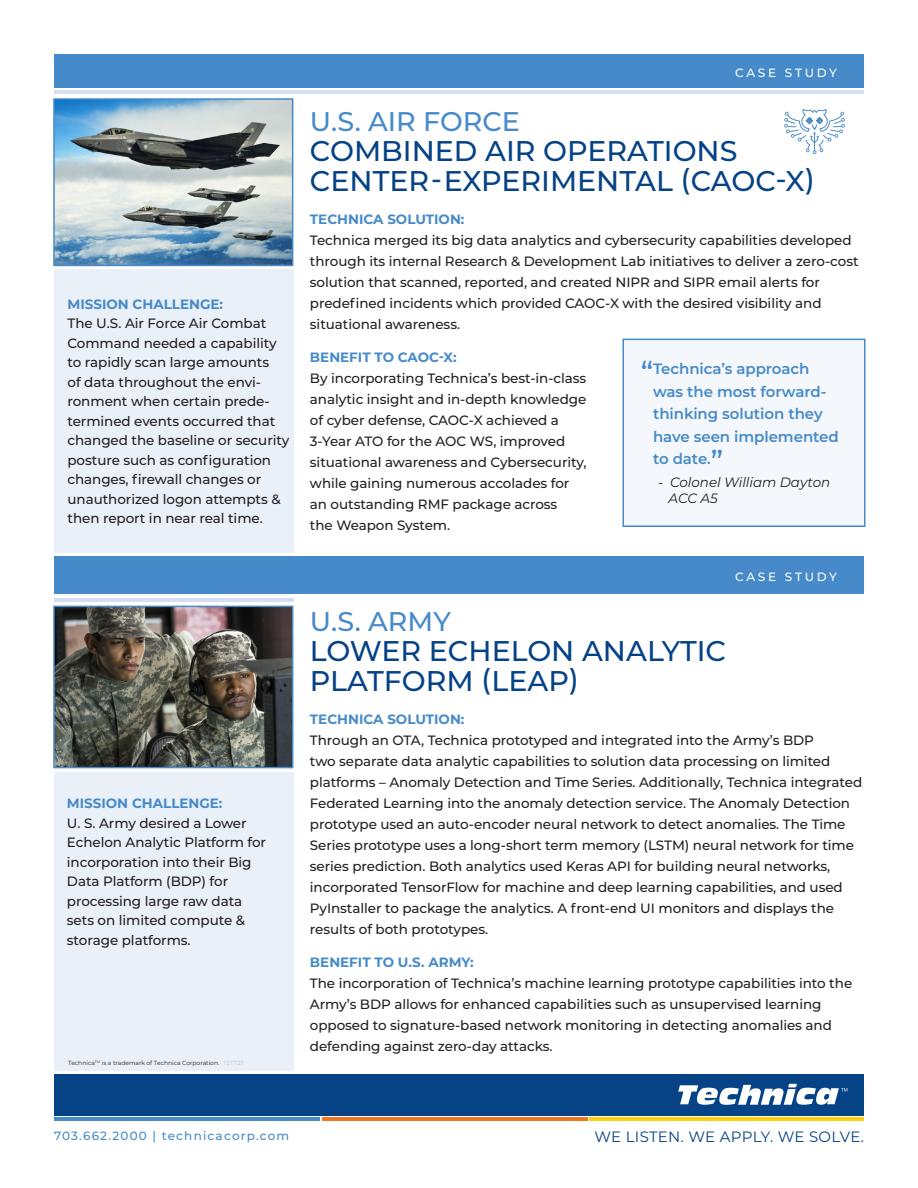
<style>
.page{position:relative;width:918px;height:1188px;background:#fff}
.page>*{position:absolute;margin:0;border:0;box-sizing:border-box;transform-origin:0 0}
.CS_-_Title{font:500 28.5px/30px "Montserrat";color:#054286}
.CS_-_Title-2{font:500 27px "Montserrat";color:#468ac9}
.MA_-_Body_Text{font:600 15px/22.5px "Montserrat";letter-spacing:-.005em;color:#468ac9}
.t1{font:15px "Montserrat";letter-spacing:.01em;color:#054286}
.MA_-_Body_Text-2{font:500 13.5px/21px "Montserrat";letter-spacing:-.005em;color:#231f20}
.MA_-_Headers{font:700 13.5px "Montserrat";color:#468ac9}
.MA_-_Body_Text-3{font:italic 13.5px/16.5px "Montserrat";letter-spacing:-.005em;color:#231f20}
.t2{font:500 12px "Montserrat";letter-spacing:.1em;color:#468ac9}
.MA_-_Mission_Abstrac{font:500 12px "Montserrat";letter-spacing:.22em;color:#fff}
.t3{font:6px "Montserrat";color:#231f20}
.s1{color:#bbbcbf}
.s2{font-weight:500;font-size:30px}
</style>
<div class="page">
<hr style="left:54px;top:1118px;width:265px;height:3px;background:#468ac9">
<hr style="left:322px;top:1118px;width:265px;height:3px;background:#f07622">
<hr style="left:590px;top:1118px;width:274px;height:3px;background:#fdd007">
<div style="left:54px;top:1074px;width:810px;height:41px;background:#054286"></div>
<div style="left:54px;top:772px;width:240px;height:298px;background:#eaf0f8"></div>
<div style="left:54px;top:269px;width:240px;height:284px;background:#eaf0f8"></div>
<div style="left:622px;top:339px;width:244px;height:188px;background:#f4f7fb;border:2px solid #468ac9"></div>
<img style="left:56px;top:101px;width:234px;height:162px">
<div style="left:53px;top:98px;width:240px;height:168px;border:2px solid #468ac9"></div>
<div style="left:54px;top:556px;width:810px;height:38px;background:#468ac9"></div>
<img style="left:56px;top:609px;width:234px;height:156px">
<div style="left:53px;top:606px;width:240px;height:162px;border:2px solid #468ac9"></div>
<hr style="left:54px;top:599px;width:240px;height:3px;background:#d4dff1">
<hr style="left:54px;top:91px;width:810px;height:3px;background:#d4dff1">
<div style="left:54px;top:54px;width:810px;height:34px;background:#468ac9"></div>
<svg style="left:784px;top:109px;width:61px;height:45px"></svg>
<p class="MA_-_Headers" style="left:68px;top:294px;width:157px">MISSION CHALLENGE:</p>
<p class="MA_-_Body_Text-2" style="left:68px;top:313px;width:223px;line-height:19.5px">The U.S. Air Force Air Combat<br>Command needed a capability to rapidly scan large amounts<br>of data throughout the envi&shy;ronment when certain prede&shy;termined events occurred that changed the baseline or security posture such as configuration changes, firewall changes or unauthorized logon attempts &amp; then report in near real time.</p>
<p class="MA_-_Headers" style="left:67px;top:794px;width:157px">MISSION CHALLENGE:</p>
<p class="MA_-_Body_Text-2" style="left:67px;top:813px;width:201px;line-height:19.5px">U. S. Army desired a Lower<br>Echelon Analytic Platform for incorporation into their Big<br>Data Platform (BDP) for processing large raw data sets on limited compute &amp; storage platforms.</p>
<p class="t3" style="left:68px;top:1059px;width:177px">Technica<sup>TM</sup> is a trademark of Technica Corporation. <span class="s1">121721</span></p>
<p class="MA_-_Mission_Abstrac" style="left:735px;top:64px;width:103px">CASE STUDY</p>
<p class="CS_-_Title-2" style="left:310px;top:102px;width:212px">U.S. AIR FORCE</p>
<p class="CS_-_Title" style="left:310px;top:134px;width:506px">COMBINED AIR OPERATIONS<br>CENTER-EXPERIMENTAL (CAOC-X)</p>
<p class="MA_-_Headers" style="left:310px;top:209px;width:156px">TECHNICA SOLUTION:</p>
<p class="MA_-_Body_Text-2" style="left:310px;top:229px;width:550px">Technica merged its big data analytics and cybersecurity capabilities developed through its internal Research &amp; Development Lab initiatives to deliver a zero-cost solution that scanned, reported, and created NIPR and SIPR email alerts for predefined incidents which provided CAOC-X with the desired visibility and situational awareness.</p>
<p class="MA_-_Headers" style="left:310px;top:347px;width:148px">BENEFIT TO CAOC-X:</p>
<p class="MA_-_Body_Text-2" style="left:310px;top:367px;width:278px">By incorporating Technica’s best-in-class analytic insight and in-depth knowledge of cyber defense, CAOC-X achieved a 3-Year ATO for the AOC WS, improved situational awareness and Cybersecurity, while gaining numerous accolades for an outstanding RMF package across<br>the Weapon System.</p>
<p class="MA_-_Body_Text" style="left:653px;top:357px;width:187px;text-indent:-12px"><span class="s2">“</span>Technica’s approach was the most forward&shy;thinking solution they have seen implemented to date.<span class="s2">”</span></p>
<p class="MA_-_Body_Text-3" style="left:669px;top:473px;width:163px;text-indent:-10px">- Colonel William Dayton<br>ACC A5</p>
<p class="MA_-_Mission_Abstrac" style="left:735px;top:568px;width:103px">CASE STUDY</p>
<p class="CS_-_Title-2" style="left:310px;top:603px;width:142px">U.S. ARMY</p>
<p class="CS_-_Title" style="left:310px;top:635px;width:418px">LOWER ECHELON ANALYTIC<br>PLATFORM (LEAP)</p>
<p class="MA_-_Headers" style="left:310px;top:710px;width:156px">TECHNICA SOLUTION:</p>
<p class="MA_-_Body_Text-2" style="left:310px;top:729px;width:554px">Through an OTA, Technica prototyped and integrated into the Army’s BDP<br>two separate data analytic capabilities to solution data processing on limited platforms – Anomaly Detection and Time Series. Additionally, Technica integrated Federated Learning into the anomaly detection service. The Anomaly Detection prototype used an auto-encoder neural network to detect anomalies. The Time Series prototype uses a long-short term memory (LSTM) neural network for time series prediction. Both analytics used Keras API for building neural networks, incorporated TensorFlow for machine and deep learning capabilities, and used PyInstaller to package the analytics. A front-end UI monitors and displays the results of both prototypes.</p>
<p class="MA_-_Headers" style="left:310px;top:953px;width:165px">BENEFIT TO U.S. ARMY:</p>
<p class="MA_-_Body_Text-2" style="left:310px;top:972px;width:544px">The incorporation of Technica’s machine learning prototype capabilities into the Army’s BDP allows for enhanced capabilities such as unsupervised learning opposed to signature-based network monitoring in detecting anomalies and defending against zero-day attacks.</p>
<p class="t2" style="left:54px;top:1127px;width:237px">703.662.2000 | technicacorp.com</p>
<p class="t1" style="left:594px;top:1126px;width:271px">WE LISTEN. WE APPLY. WE SOLVE.</p>
</div>
